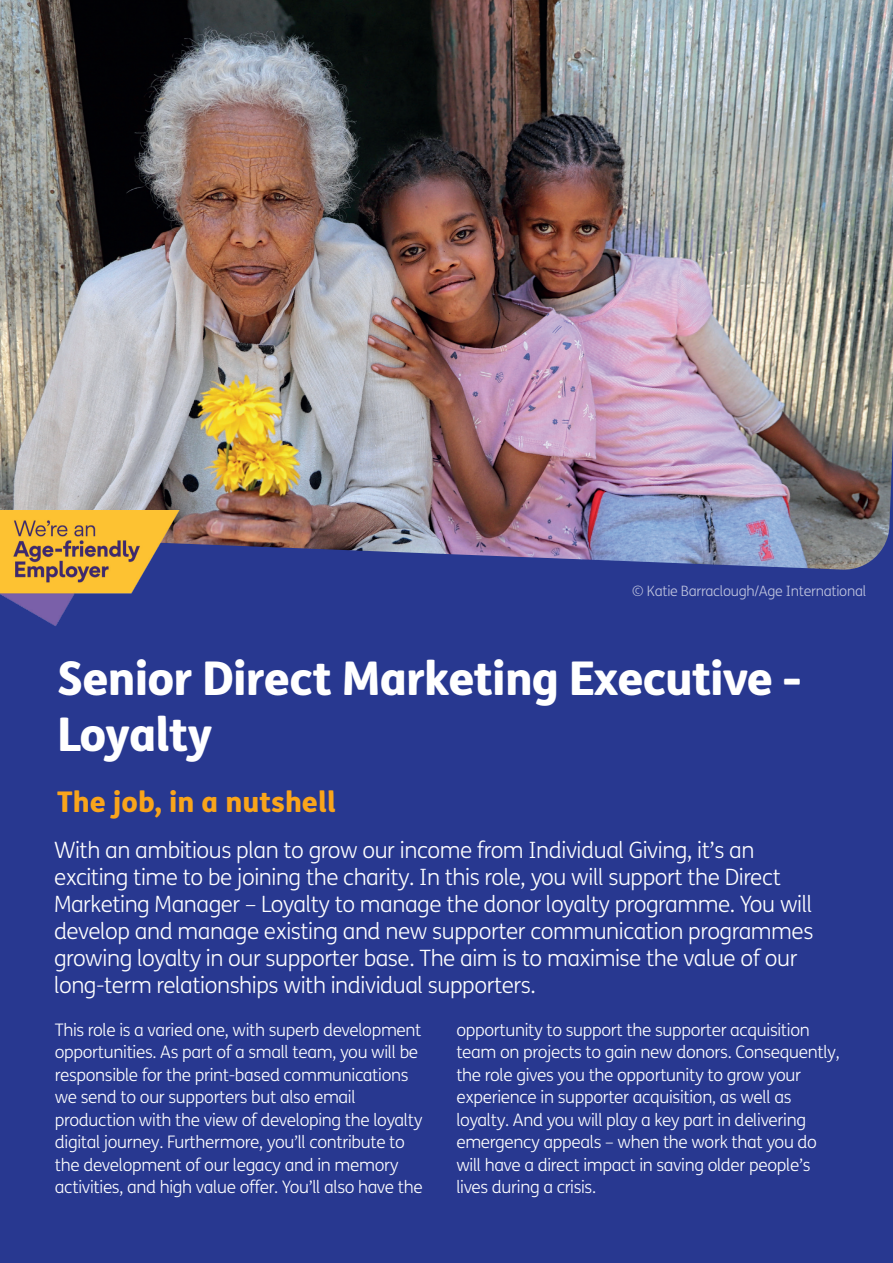
<style>
.page{position:relative;width:893px;height:1263px;background:#fff}
.page>*{position:absolute;margin:0;border:0;box-sizing:border-box;transform-origin:0 0}
.t1{font:800 46.5px/55.8px "FS Me";letter-spacing:-.02em;color:#fff}
.t2{font:800 28.5px "FS Me";color:#f9a51b}
.t3{font:300 22.5px/27px "FS Me";letter-spacing:-.02em;color:#fff}
.t4{font:300 17.25px/22.5px "FS Me";letter-spacing:-.02em;color:#fff}
.t5{font:300 14.25px "FS Me";letter-spacing:-.02em;color:#fff}
</style>
<div class="page">
<div style="left:0;top:570px;width:893px;height:693px;background:#283890"></div>
<img style="left:0;top:0;width:893px;height:570px">
<img style="left:0;top:510px;width:184px;height:128px">
<p class="t5" style="left:632px;top:581px;width:235px">© Katie Barraclough/Age International</p>
<h1 class="t1" style="left:57px;top:648px;width:746px">Senior Direct Marketing Executive -<br>Loyalty</h1>
<h2 class="t2" style="left:57px;top:779px;width:280px">The job, in a nutshell</h2>
<p class="t3" style="left:54px;top:835px;width:761px">With an ambitious plan to grow our income from Individual Giving, it’s an exciting time to be joining the charity. In this role, you will support the Direct Marketing Manager – Loyalty to manage the donor loyalty programme. You will develop and manage existing and new supporter communication programmes growing loyalty in our supporter base. The aim is to maximise the value of our long-term relationships with individual supporters.</p>
<p class="t4" style="left:55px;top:1018px;width:369px">This role is a varied one, with superb development opportunities. As part of a small team, you will be responsible for the print-based communications we send to our supporters but also email production with the view of developing the loyalty digital journey. Furthermore, you’ll contribute to the development of our legacy and in memory activities, and high value offer. You’ll also have the</p>
<p class="t4" style="left:456px;top:1018px;width:385px">opportunity to support the supporter acquisition team on projects to gain new donors. Consequently, the role gives you the opportunity to grow your experience in supporter acquisition, as well as loyalty. And you will play a key part in delivering emergency appeals – when the work that you do will have a direct impact in saving older people’s lives during a crisis.</p>
</div>
